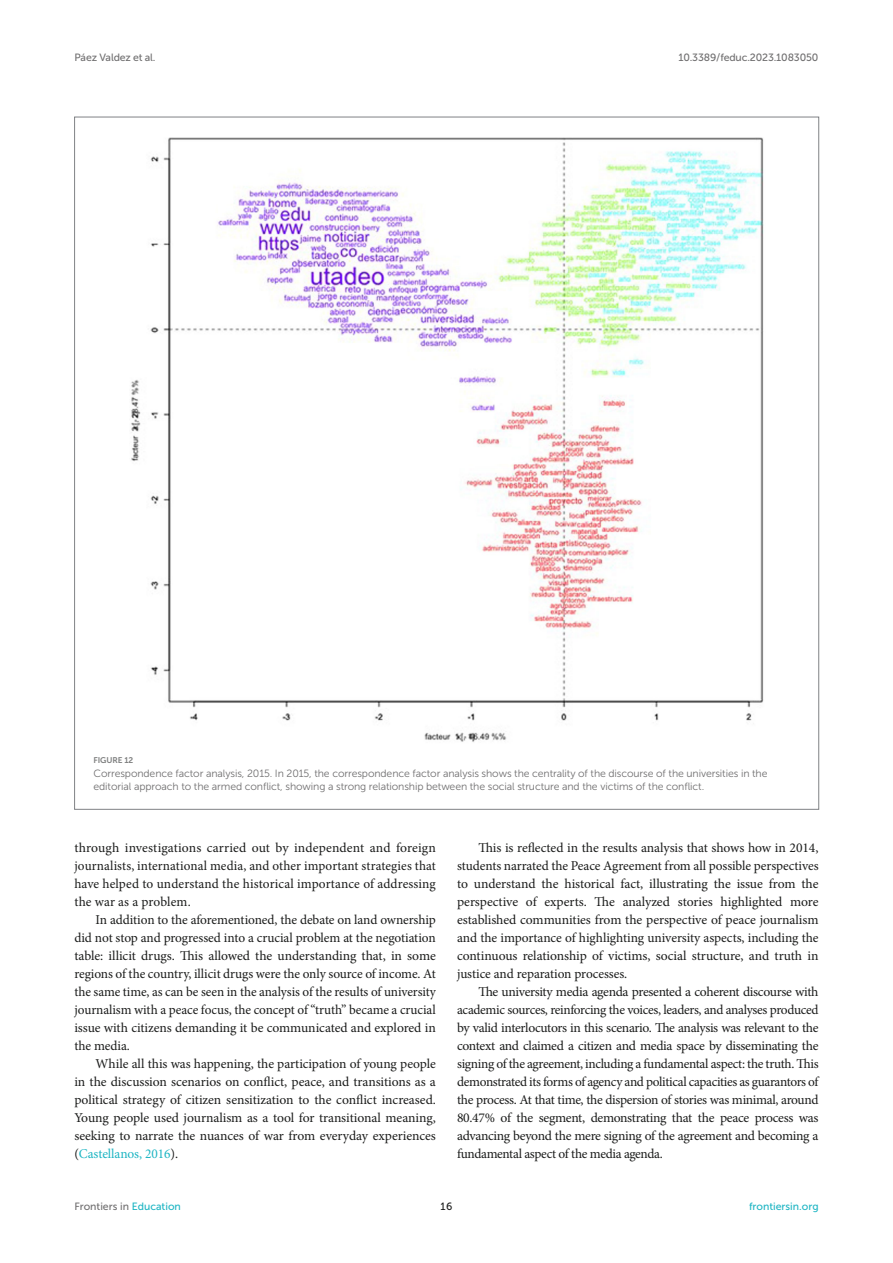
<style>
.page{position:relative;width:893px;height:1263px;background:#fff}
.page>*{position:absolute;margin:0;border:0;box-sizing:border-box;transform-origin:0 0}
.TEXT{font:13.5px/18px "Minion Pro";letter-spacing:-.005em;color:#1b1c1b;text-align:justify}
.FIG_LEG{font:10.5px/13.5px "Museo Sans 300";letter-spacing:-.01em;color:#706f70}
.t1{font:10.5px "Museo Sans 500";letter-spacing:-.015em;color:#706f70}
.t2{font:10.5px "Museo Sans 500";color:#1db5c3}
.t3{font:10.5px "Museo Sans 500";color:#1b1c1b}
.FIG_HD{font:8.25px "Museo Sans 700";letter-spacing:-.01em;color:#7e7f7f}
.s1{color:#1db5c3}
</style>
<div class="page">
<img style="left:131px;top:137px;width:633px;height:605px">
<p class="t1" style="left:74px;top:51px;width:83px">Páez Valdez et al.</p>
<p class="t1" style="left:678px;top:51px;width:142px">10.3389/feduc.2023.1083050</p>
<p class="FIG_HD" style="left:94px;top:756px;width:41px">FIGURE 12</p>
<p class="FIG_LEG" style="left:94px;top:766px;width:675px">Correspondence factor analysis, 2015. In 2015, the correspondence factor analysis shows the centrality of the discourse of the universities in the editorial approach to the armed conflict, showing a strong relationship between the social structure and the victims of the conflict.</p>
<p class="TEXT" style="left:74px;top:839px;width:363px">through investigations carried out by independent and foreign journalists, international media, and other important strategies that have helped to understand the historical importance of addressing the war as a problem.</p>
<p class="TEXT" style="left:74px;top:911px;width:363px;text-indent:21px">In addition to the aforementioned, the debate on land ownership did not stop and progressed into a crucial problem at the negotiation table: illicit drugs. This allowed the understanding that, in some regions of the country, illicit drugs were the only source of income. At the same time, as can be seen in the analysis of the results of university journalism with a peace focus, the concept of “truth” became a crucial issue with citizens demanding it be communicated and explored in the media.</p>
<p class="TEXT" style="left:74px;top:1055px;width:363px;text-indent:21px">While all this was happening, the participation of young people in the discussion scenarios on conflict, peace, and transitions as a political strategy of citizen sensitization to the conflict increased.<br>Young people used journalism as a tool for transitional meaning, seeking to narrate the nuances of war from everyday experiences (<span class="s1">Castellanos, 2016</span>).</p>
<p class="TEXT" style="left:457px;top:839px;width:363px;text-indent:21px">This is reflected in the results analysis that shows how in 2014, students narrated the Peace Agreement from all possible perspectives to understand the historical fact, illustrating the issue from the perspective of experts. The analyzed stories highlighted more established communities from the perspective of peace journalism and the importance of highlighting university aspects, including the continuous relationship of victims, social structure, and truth in justice and reparation processes.</p>
<p class="TEXT" style="left:457px;top:983px;width:363px;text-indent:21px">The university media agenda presented a coherent discourse with academic sources, reinforcing the voices, leaders, and analyses produced by valid interlocutors in this scenario. The analysis was relevant to the context and claimed a citizen and media space by disseminating the signing of the agreement, including a fundamental aspect: the truth. This demonstrated its forms of agency and political capacities as guarantors of the process. At that time, the dispersion of stories was minimal, around 80.47% of the segment, demonstrating that the peace process was advancing beyond the mere signing of the agreement and becoming a fundamental aspect of the media agenda.</p>
<p class="t1" style="left:74px;top:1200px;width:108px">Frontiers in <span class="s1">Education</span></p>
<p class="t3" style="left:440px;top:1200px;width:13px">16</p>
<p class="t2" style="left:749px;top:1200px;width:71px">frontiersin.org</p>
</div>
